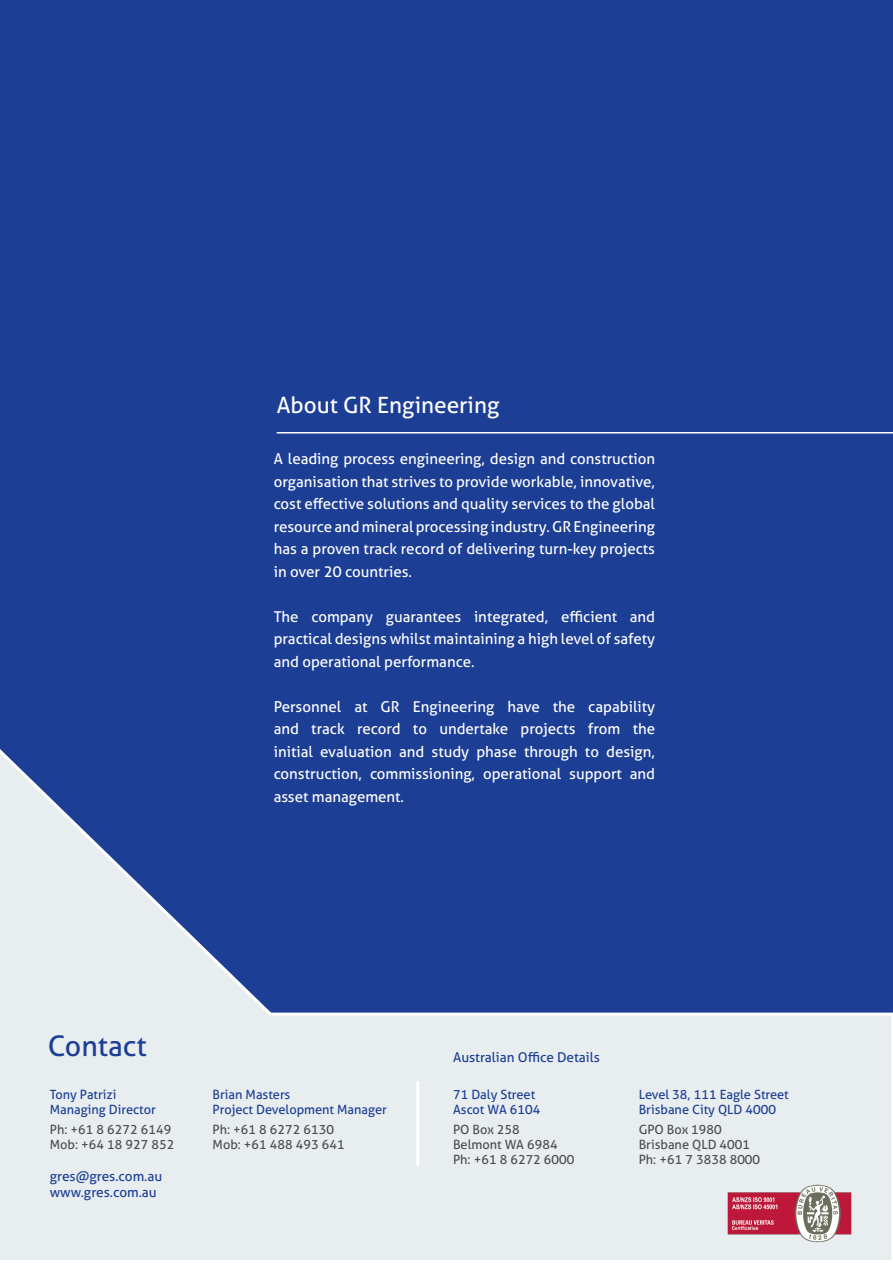
<style>
.page{position:relative;width:893px;height:1263px;background:#fff}
.page>*{position:absolute;margin:0;border:0;box-sizing:border-box;transform-origin:0 0}
.t1{font:28.5px "Aller";color:#1c3e94}
.t2{font:22.5px "Aller";color:#fff}
.t3{font:15px/22.5px "Aller";color:#fff;text-align:justify}
.t4{font:13.5px/16.2px "Aller";color:#1c3e94}
.t5{font:12.75px/15.3px "Aller";color:#4d4d4f}
.t6{font:12.75px/15.3px "Aller";color:#1c3e94}
</style>
<div class="page">
<div style="left:0;top:0;width:893px;height:1014px;background:#1c3e94"></div>
<svg style="left:0;top:749px;width:893px;height:511px"></svg>
<hr style="left:416px;top:1081px;width:3px;height:85px;background:#fff">
<hr style="left:277px;top:432px;width:616px;height:1px;background:#fff">
<img style="left:722px;top:1165px;width:134px;height:95px">
<h2 class="t2" style="left:277px;top:391px;width:224px">About GR Engineering</h2>
<p class="t3" style="left:274px;top:448px;width:383px">A leading process engineering, design and construction organisation that strives to provide workable, innovative, cost effective solutions and quality services to the global resource and mineral processing industry. GR Engineering has a proven track record of delivering turn-key projects in over 20 countries.</p>
<p class="t3" style="left:274px;top:605px;width:383px">The company guarantees integrated, efficient and practical designs whilst maintaining a high level of safety and operational performance.</p>
<p class="t3" style="left:274px;top:695px;width:383px">Personnel at GR Engineering have the capability and track record to undertake projects from the initial evaluation and study phase through to design, construction, commissioning, operational support and asset management.</p>
<h1 class="t1" style="left:48px;top:1028px;width:100px">Contact</h1>
<p class="t6" style="left:50px;top:1086px;width:108px">Tony Patrizi<br>Managing Director</p>
<p class="t5" style="left:50px;top:1121px;width:126px">Ph: +61 8 6272 6149<br>Mob: +64 18 927 852</p>
<p class="t4" style="left:50px;top:1168px;width:114px">gres@gres.com.au www.gres.com.au</p>
<p class="t6" style="left:213px;top:1086px;width:176px">Brian Masters<br>Project Development Manager</p>
<p class="t5" style="left:213px;top:1121px;width:134px">Ph: +61 8 6272 6130<br>Mob: +61 488 493 641</p>
<p class="t4" style="left:453px;top:1049px;width:148px">Australian Office Details</p>
<p class="t6" style="left:453px;top:1086px;width:89px">71 Daly Street<br>Ascot WA 6104</p>
<p class="t5" style="left:453px;top:1121px;width:123px">PO Box 258<br>Belmont WA 6984<br>Ph: +61 8 6272 6000</p>
<p class="t6" style="left:639px;top:1086px;width:152px">Level 38, 111 Eagle Street<br>Brisbane City QLD 4000</p>
<p class="t5" style="left:639px;top:1121px;width:123px">GPO Box 1980<br>Brisbane QLD 4001<br>Ph: +61 7 3838 8000</p>
</div>
